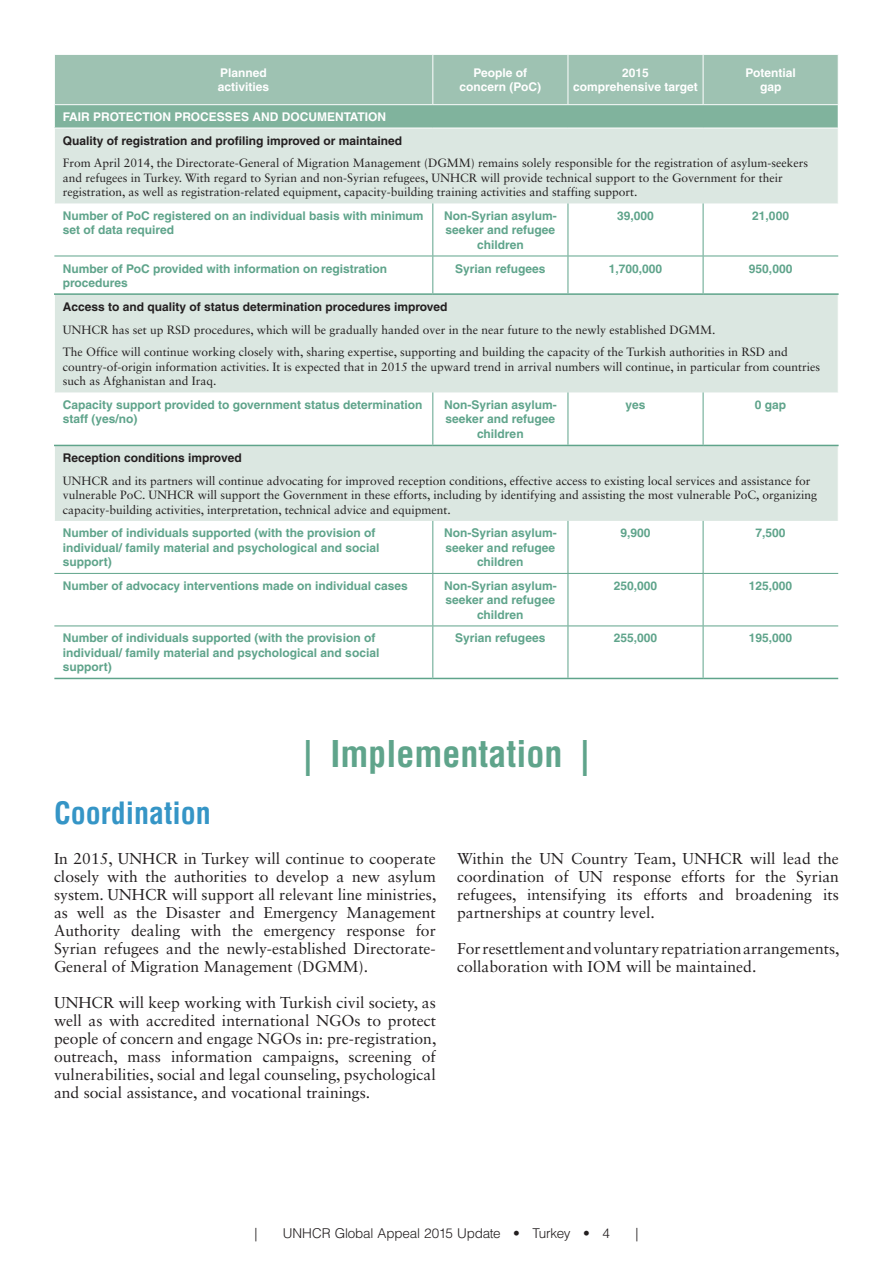
<style>
.page{position:relative;width:893px;height:1263px;background:#fff}
.page>*{position:absolute;margin:0;border:0;box-sizing:border-box;transform-origin:0 0}
.t1{font:700 condensed 36px "Helvetica LT Std";color:#5fa48b}
.t2{font:700 condensed 30px "Helvetica LT Std";color:#3595c6}
.t3{font:15.75px/18px "Sabon LT Std";color:#231f20;text-align:justify}
.t4{font:300 13.5px "Helvetica LT Std";letter-spacing:-.015em;color:#231f20}
.t5{font:12px/14.4px "Sabon LT Std";color:#231f20}
.t6{font:700 12px/14.4px "Helvetica CE";color:#5fa48b}
.t7{font:700 12px "Helvetica CE";color:#231f20}
.t8{font:700 12px/14.4px "Helvetica CE";color:#fff;text-align:center}
</style>
<div class="page">
<svg style="left:54px;top:129px;width:784px;height:392px;fill:#dbe7e1"></svg>
<svg style="left:54px;top:54px;width:784px;height:74px;background:#9ac0af"></svg>
<hr style="left:54px;top:128px;width:1px;height:75px;background:#fff">
<hr style="left:54px;top:295px;width:1px;height:97px;background:#fff">
<hr style="left:54px;top:446px;width:1px;height:75px;background:#fff">
<hr style="left:432px;top:203px;width:1px;height:53px;background:#5fa48b">
<hr style="left:568px;top:203px;width:1px;height:53px;background:#5fa48b">
<hr style="left:703px;top:203px;width:1px;height:53px;background:#5fa48b">
<hr style="left:54px;top:256px;width:379px;height:1px;background:#5fa48b">
<hr style="left:432px;top:256px;width:1px;height:37px;background:#5fa48b">
<hr style="left:433px;top:256px;width:135px;height:1px;background:#5fa48b">
<hr style="left:568px;top:256px;width:1px;height:37px;background:#5fa48b">
<hr style="left:568px;top:256px;width:135px;height:1px;background:#5fa48b">
<hr style="left:703px;top:256px;width:1px;height:37px;background:#5fa48b">
<hr style="left:703px;top:256px;width:135px;height:1px;background:#5fa48b">
<hr style="left:432px;top:392px;width:1px;height:53px;background:#5fa48b">
<hr style="left:568px;top:392px;width:1px;height:53px;background:#5fa48b">
<hr style="left:703px;top:392px;width:1px;height:53px;background:#5fa48b">
<hr style="left:432px;top:521px;width:1px;height:52px;background:#5fa48b">
<hr style="left:568px;top:521px;width:1px;height:52px;background:#5fa48b">
<hr style="left:703px;top:521px;width:1px;height:52px;background:#5fa48b">
<hr style="left:54px;top:573px;width:379px;height:1px;background:#5fa48b">
<hr style="left:432px;top:574px;width:1px;height:51px;background:#5fa48b">
<hr style="left:433px;top:573px;width:135px;height:1px;background:#5fa48b">
<hr style="left:568px;top:574px;width:1px;height:51px;background:#5fa48b">
<hr style="left:568px;top:573px;width:135px;height:1px;background:#5fa48b">
<hr style="left:703px;top:574px;width:1px;height:51px;background:#5fa48b">
<hr style="left:703px;top:573px;width:135px;height:1px;background:#5fa48b">
<hr style="left:54px;top:625px;width:379px;height:1px;background:#5fa48b">
<hr style="left:54px;top:678px;width:379px;height:1px;background:#5fa48b">
<hr style="left:432px;top:626px;width:1px;height:52px;background:#5fa48b">
<hr style="left:433px;top:625px;width:135px;height:1px;background:#5fa48b">
<hr style="left:433px;top:678px;width:135px;height:1px;background:#5fa48b">
<hr style="left:568px;top:626px;width:1px;height:52px;background:#5fa48b">
<hr style="left:568px;top:625px;width:135px;height:1px;background:#5fa48b">
<hr style="left:568px;top:678px;width:135px;height:1px;background:#5fa48b">
<hr style="left:703px;top:626px;width:1px;height:52px;background:#5fa48b">
<hr style="left:703px;top:625px;width:135px;height:1px;background:#5fa48b">
<hr style="left:703px;top:678px;width:135px;height:1px;background:#5fa48b">
<hr style="left:54px;top:445px;width:379px;height:1px;background:#5fa48b">
<hr style="left:433px;top:445px;width:135px;height:1px;background:#5fa48b">
<hr style="left:568px;top:445px;width:135px;height:1px;background:#5fa48b">
<hr style="left:703px;top:445px;width:136px;height:1px;background:#5fa48b">
<hr style="left:54px;top:293px;width:379px;height:2px;background:#5fa48b">
<hr style="left:433px;top:293px;width:135px;height:2px;background:#5fa48b">
<hr style="left:568px;top:293px;width:135px;height:2px;background:#5fa48b">
<hr style="left:703px;top:293px;width:136px;height:2px;background:#5fa48b">
<p class="t8" style="left:218px;top:65px;width:53px;text-align:left">Planned activities</p>
<p class="t8" style="left:460px;top:65px;width:83px">People of concern (PoC)</p>
<p class="t8" style="left:573px;top:65px;width:126px">2015<br>comprehensive target</p>
<p class="t8" style="left:746px;top:65px;width:52px">Potential gap</p>
<p class="t8" style="left:63px;top:109px;width:325px">FAIR PROTECTION PROCESSES AND DOCUMENTATION</p>
<p class="t7" style="left:63px;top:133px;width:341px">Quality of registration and profiling improved or maintained</p>
<p class="t5" style="left:63px;top:156px;width:747px">From April 2014, the Directorate-General of Migration Management (DGMM) remains solely responsible for the registration of asylum-seekers and refugees in Turkey. With regard to Syrian and non-Syrian refugees, UNHCR will provide technical support to the Government for their registration, as well as registration-related equipment, capacity-building training activities and staffing support.</p>
<p class="t6" style="left:63px;top:208px;width:362px">Number of PoC registered on an individual basis with minimum set of data required</p>
<p class="t6" style="left:444px;top:208px;width:114px;text-align:center">Non-Syrian asylum&shy;seeker and refugee children</p>
<p class="t6" style="left:617px;top:208px;width:38px">39,000</p>
<p class="t6" style="left:752px;top:208px;width:38px">21,000</p>
<p class="t6" style="left:63px;top:261px;width:326px">Number of PoC provided with information on registration procedures</p>
<p class="t6" style="left:455px;top:261px;width:92px">Syrian refugees</p>
<p class="t6" style="left:609px;top:261px;width:55px">1,700,000</p>
<p class="t6" style="left:749px;top:261px;width:45px">950,000</p>
<p class="t7" style="left:63px;top:299px;width:386px">Access to and quality of status determination procedures improved</p>
<p class="t5" style="left:63px;top:318px;width:726px;line-height:23px">UNHCR has set up RSD procedures, which will be gradually handed over in the near future to the newly established DGMM.<br>The Office will continue working closely with, sharing expertise, supporting and building the capacity of the Turkish authorities in RSD and</p>
<p class="t5" style="left:63px;top:359px;width:759px">country-of-origin information activities. It is expected that in 2015 the upward trend in arrival numbers will continue, in particular from countries such as Afghanistan and Iraq.</p>
<p class="t6" style="left:63px;top:397px;width:361px">Capacity support provided to government status determination staff (yes/no)</p>
<p class="t6" style="left:444px;top:397px;width:114px;text-align:center">Non-Syrian asylum&shy;seeker and refugee children</p>
<p class="t6" style="left:626px;top:397px;width:21px">yes</p>
<p class="t6" style="left:755px;top:397px;width:33px">0 gap</p>
<p class="t7" style="left:63px;top:450px;width:180px">Reception conditions improved</p>
<p class="t5" style="left:63px;top:473px;width:756px">UNHCR and its partners will continue advocating for improved reception conditions, effective access to existing local services and assistance for vulnerable PoC. UNHCR will support the Government in these efforts, including by identifying and assisting the most vulnerable PoC, organizing capacity-building activities, interpretation, technical advice and equipment.</p>
<p class="t6" style="left:63px;top:526px;width:318px">Number of individuals supported (with the provision of individual/ family material and psychological and social support)</p>
<p class="t6" style="left:444px;top:526px;width:114px;text-align:center">Non-Syrian asylum&shy;seeker and refugee children</p>
<p class="t6" style="left:620px;top:526px;width:32px">9,900</p>
<p class="t6" style="left:756px;top:526px;width:32px">7,500</p>
<p class="t6" style="left:63px;top:578px;width:346px">Number of advocacy interventions made on individual cases</p>
<p class="t6" style="left:444px;top:578px;width:114px;text-align:center">Non-Syrian asylum&shy;seeker and refugee children</p>
<p class="t6" style="left:614px;top:578px;width:45px">250,000</p>
<p class="t6" style="left:749px;top:578px;width:45px">125,000</p>
<p class="t6" style="left:63px;top:631px;width:318px">Number of individuals supported (with the provision of individual/ family material and psychological and social support)</p>
<p class="t6" style="left:455px;top:631px;width:92px">Syrian refugees</p>
<p class="t6" style="left:614px;top:631px;width:45px">255,000</p>
<p class="t6" style="left:749px;top:631px;width:45px">195,000</p>
<h1 class="t1" style="left:303px;top:731px;width:288px">| Implementation |</h1>
<h2 class="t2" style="left:54px;top:794px;width:158px">Coordination</h2>
<p class="t3" style="left:54px;top:849px;width:384px">In 2015, UNHCR in Turkey will continue to cooperate closely with the authorities to develop a new asylum system. UNHCR will support all relevant line ministries, as well as the Disaster and Emergency Management Authority dealing with the emergency response for Syrian refugees and the newly-established Directorate-General of Migration Management (DGMM).</p>
<p class="t3" style="left:54px;top:993px;width:384px">UNHCR will keep working with Turkish civil society, as well as with accredited international NGOs to protect people of concern and engage NGOs in: pre-registration, outreach, mass information campaigns, screening of vulnerabilities, social and legal counseling, psychological and social assistance, and vocational trainings.</p>
<h3 class="t3" style="left:457px;top:849px;width:383px">Within the UN Country Team, UNHCR will lead the coordination of UN response efforts for the Syrian refugees, intensifying its efforts and broadening its partnerships at country level.</h3>
<h3 class="t3" style="left:457px;top:939px;width:384px">For resettlement and voluntary repatriation arrangements, collaboration with IOM will be maintained.</h3>
<p class="t4" style="left:254px;top:1224px;width:4px">|</p>
<p class="t4" style="left:283px;top:1224px;width:329px">UNHCR Global Appeal 2015 Update • Turkey • 4</p>
<p class="t4" style="left:635px;top:1224px;width:4px">|</p>
</div>
